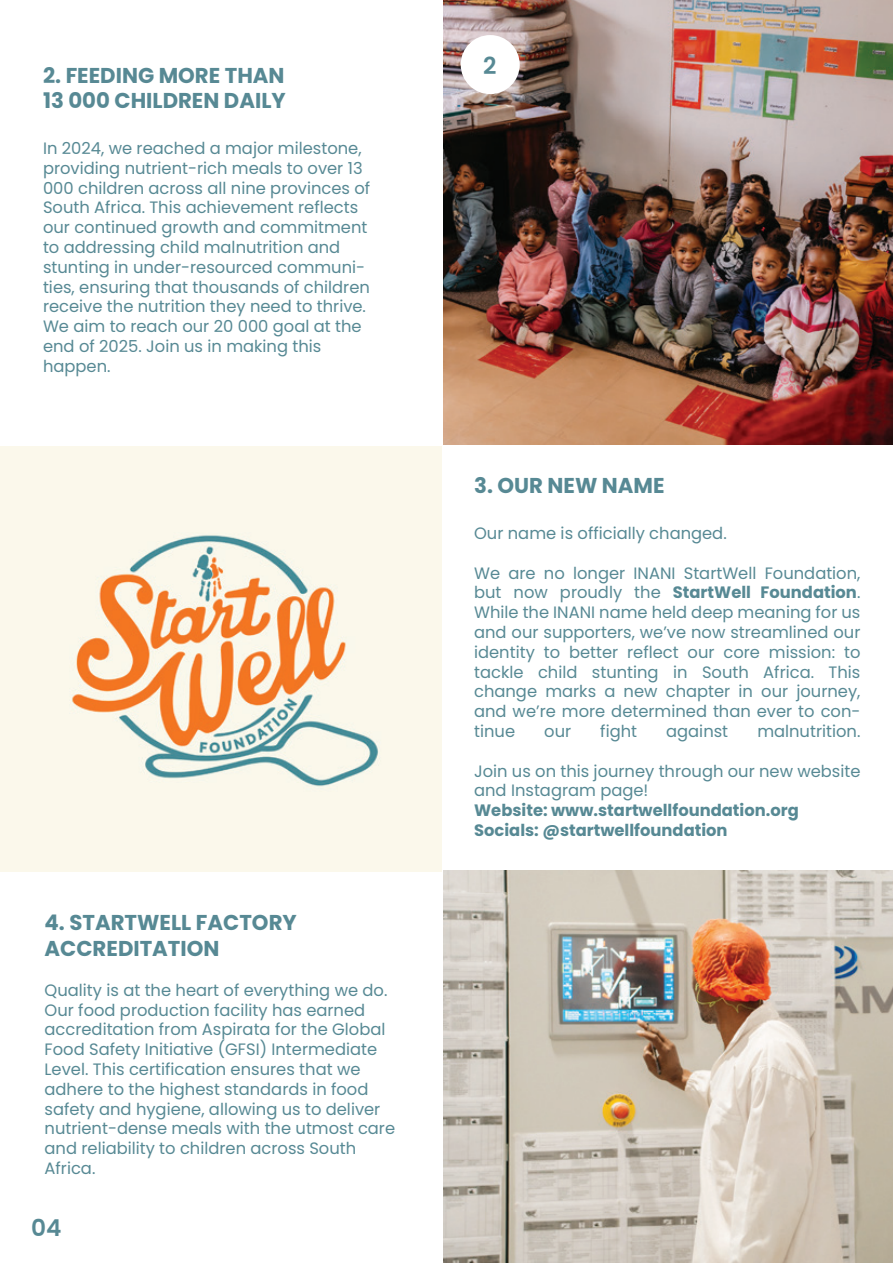
<style>
.page{position:relative;width:893px;height:1263px;background:#fff}
.page>*{position:absolute;margin:0;border:0;box-sizing:border-box;transform-origin:0 0}
.t1{font:600 23.55px "Poppins";color:#578994}
.t2{font:600 23.25px "Poppins";color:#578994}
.t3{font:700 21.45px/25.8px "Poppins";color:#578994}
.t4{font:16.5px/19.8px "Poppins";color:#578994}
.t5{font:700 16.5px/19.8px "Poppins";color:#578994}
.s1{font-weight:700}
</style>
<div class="page">
<img style="left:443px;top:0;width:450px;height:445px">
<div style="left:461px;top:35px;width:59px;height:59px;background:#fff;border-radius:30px"></div>
<img style="left:443px;top:870px;width:450px;height:393px">
<img style="left:1px;top:446px;width:441px;height:425px">
<h3 class="t3" style="left:43px;top:62px;width:244px">2. FEEDING MORE THAN<br>13 000 CHILDREN DAILY</h3>
<p class="t4" style="left:43px;top:138px;width:329px">In 2024, we reached a major milestone, providing nutrient-rich meals to over 13<br>000 children across all nine provinces of South Africa. This achievement reflects our continued growth and commitment to addressing child malnutrition and stunting in under-resourced communi&shy;ties, ensuring that thousands of children receive the nutrition they need to thrive.<br>We aim to reach our 20 000 goal at the end of 2025. Join us in making this happen.</p>
<h3 class="t3" style="left:45px;top:910px;width:254px">4. STARTWELL FACTORY<br>ACCREDITATION</h3>
<p class="t4" style="left:45px;top:980px;width:352px">Quality is at the heart of everything we do.<br>Our food production facility has earned accreditation from Aspirata for the Global Food Safety Initiative (GFSI) Intermediate Level. This certification ensures that we adhere to the highest standards in food safety and hygiene, allowing us to deliver nutrient-dense meals with the utmost care and reliability to children across South Africa.</p>
<h2 class="t2" style="left:31px;top:1214px;width:32px">04</h2>
<h1 class="t1" style="left:483px;top:53px;width:15px">2</h1>
<h3 class="t3" style="left:474px;top:473px;width:192px">3. OUR NEW NAME</h3>
<p class="t4" style="left:474px;top:523px;width:254px">Our name is officially changed.</p>
<p class="t4" style="left:474px;top:563px;width:388px;text-align:justify">We are no longer INANI StartWell Foundation, but now proudly the <span class="s1">StartWell Foundation</span>.<br>While the INANI name held deep meaning for us and our supporters, we’ve now streamlined our identity to better reflect our core mission: to tackle child stunting in South Africa. This change marks a new chapter in our journey, and we’re more determined than ever to con&shy;tinue</p>
<p class="t4" style="left:544px;top:721px;width:28px">our</p>
<p class="t4" style="left:600px;top:721px;width:38px">fight</p>
<p class="t4" style="left:666px;top:721px;width:64px">against</p>
<p class="t4" style="left:757px;top:721px;width:105px">malnutrition.</p>
<p class="t4" style="left:474px;top:761px;width:388px">Join us on this journey through our new website and Instagram page!</p>
<p class="t5" style="left:474px;top:801px;width:326px">Website: www.startwellfoundation.org<br>Socials: @startwellfoundation</p>
</div>
